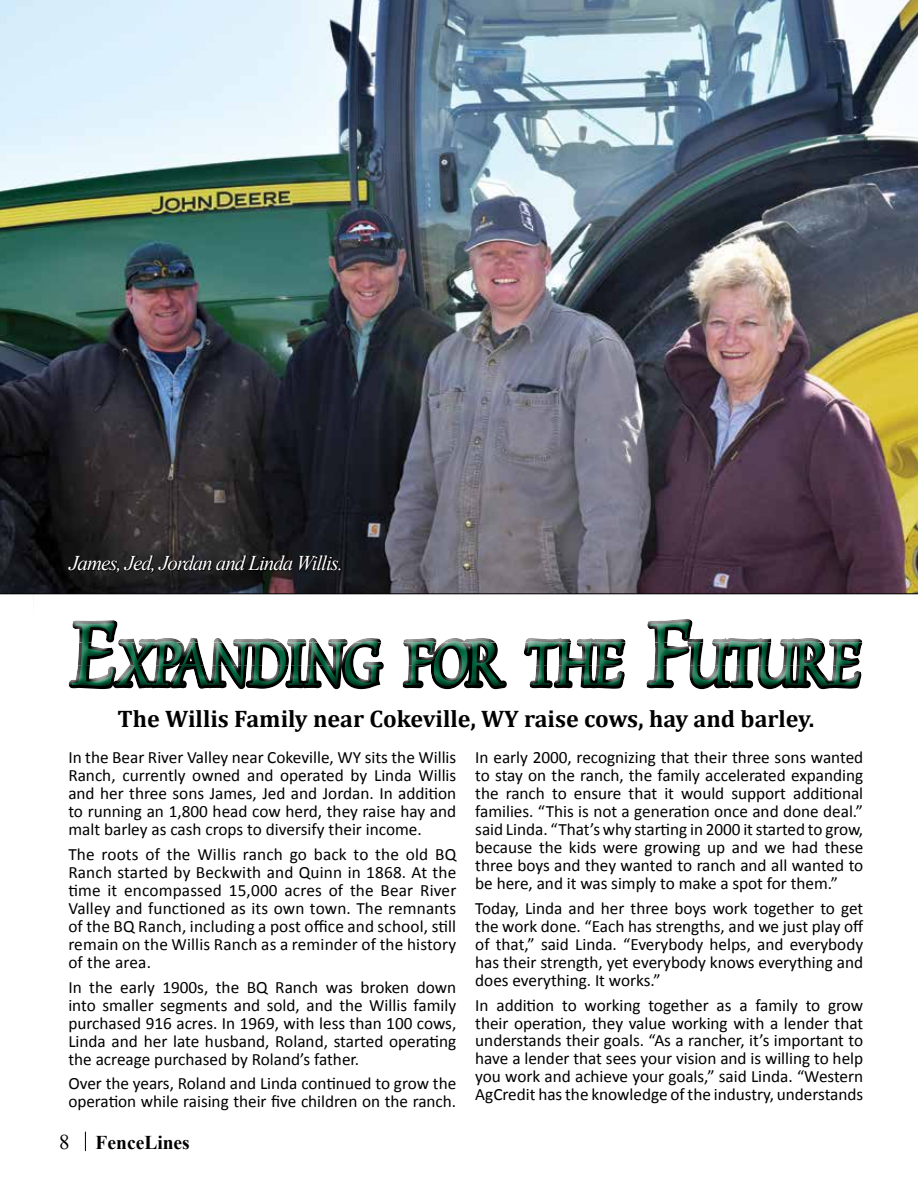
<style>
.page{position:relative;width:918px;height:1188px;background:#fff}
.page>*{position:absolute;margin:0;border:0;box-sizing:border-box;transform-origin:0 0}
.t1{font:95.7px "Marigold";letter-spacing:-.03em;color:#00673e;scale:.88 1}
.t2{font:700 24px "Cambria";color:#000}
.t3{font:italic 21px "Times New Roman";letter-spacing:-.05em;color:#fff}
.t4{font:700 19.5px "Times New Roman";color:#000}
.t5{font:17.25px/18px "Calibri";color:#000;text-align:justify}
.s1{font-size:136.8px}
.s2{font-weight:400;font-size:21px}
</style>
<div class="page">
<svg style="left:85px;top:1132px;width:1px;height:19px"></svg>
<hr style="left:33px;top:0;width:1px;height:618px;background:#000">
<img style="left:0;top:0;width:918px;height:594px">
<div style="left:60px;top:614px;width:813px;height:86px;background:#000;opacity:.75"></div>
<svg style="left:67px;top:529px;width:276px;height:50px;background:#1d1c1d"></svg>
<p class="t3" style="left:69px;top:549px;width:275px">James, Jed, Jordan and Linda Willis.</p>
<h1 class="t1" style="left:71px;top:605px;width:897px"><span class="s1">E</span>xpanding for the <span class="s1">F</span>uture</h1>
<h2 class="t2" style="left:117px;top:702px;width:698px">The Willis Family near Cokeville, WY raise cows, hay and barley.</h2>
<p class="t5" style="left:68px;top:749px;width:390px">In the Bear River Valley near Cokeville, WY sits the Willis Ranch, currently owned and operated by Linda Willis and her three sons James, Jed and Jordan. In addition to running an 1,800 head cow herd, they raise hay and malt barley as cash crops to diversify their income.</p>
<p class="t5" style="left:68px;top:845px;width:390px">The roots of the Willis ranch go back to the old BQ Ranch started by Beckwith and Quinn in 1868. At the time it encompassed 15,000 acres of the Bear River Valley and functioned as its own town. The remnants of the BQ Ranch, including a post office and school, still remain on the Willis Ranch as a reminder of the history of the area.</p>
<p class="t5" style="left:68px;top:978px;width:390px">In the early 1900s, the BQ Ranch was broken down into smaller segments and sold, and the Willis family purchased 916 acres. In 1969, with less than 100 cows, Linda and her late husband, Roland, started operating the acreage purchased by Roland’s father.</p>
<p class="t5" style="left:68px;top:1075px;width:389px">Over the years, Roland and Linda continued to grow the operation while raising their five children on the ranch.</p>
<p class="t4" style="left:59px;top:1129px;width:132px"><span class="s2">8</span> FenceLines</p>
<p class="t5" style="left:475px;top:748px;width:390px">In early 2000, recognizing that their three sons wanted to stay on the ranch, the family accelerated expanding the ranch to ensure that it would support additional families. “This is not a generation once and done deal.” said Linda. “That’s why starting in 2000 it started to grow, because the kids were growing up and we had these three boys and they wanted to ranch and all wanted to be here, and it was simply to make a spot for them.”</p>
<p class="t5" style="left:475px;top:899px;width:390px">Today, Linda and her three boys work together to get the work done. “Each has strengths, and we just play off of that,” said Linda. “Everybody helps, and everybody has their strength, yet everybody knows everything and does everything. It works.”</p>
<p class="t5" style="left:475px;top:996px;width:389px">In addition to working together as a family to grow their operation, they value working with a lender that understands their goals. “As a rancher, it’s important to have a lender that sees your vision and is willing to help you work and achieve your goals,” said Linda. “Western AgCredit has the knowledge of the industry, understands</p>
</div>
